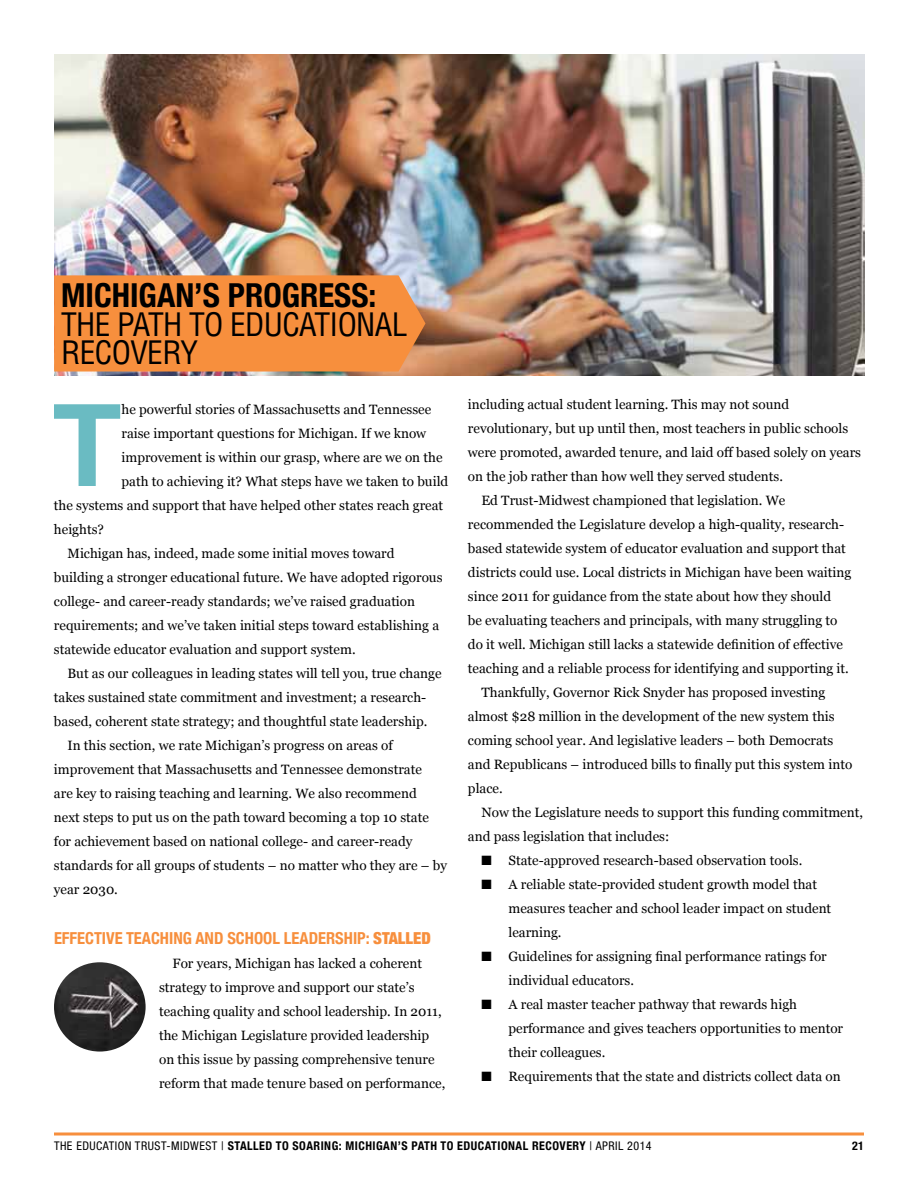
<style>
.page{position:relative;width:918px;height:1188px;background:#fff}
.page>*{position:absolute;margin:0;border:0;box-sizing:border-box;transform-origin:0 0}
.t1{font:700 113.55px "Helvetica";color:#6abbc2}
.t2{font:700 condensed 33px "Helvetica Neue";color:#000}
.t3{font:condensed 31.5px/28.5px "Helvetica LT Std";letter-spacing:-.02em;color:#000}
.t4{font:700 condensed 16.5px "Helvetica Neue";color:#f78f3d}
.t5{font:13.5px/24px "Georgia";color:#000}
.t6{font:700 condensed 12px "Helvetica Neue";letter-spacing:.04em;color:#000}
.s1{font-weight:900}
.s2{font-family:"Helvetica Neue LT Std";font-weight:400}
</style>
<div class="page">
<svg style="left:54px;top:1132px;width:810px;height:4px;background:#f8aa6d"></svg>
<img style="left:54px;top:54px;width:810px;height:322px">
<div style="left:54px;top:275px;width:372px;height:97px;background:#f78f3d"></div>
<img style="left:54px;top:962px;width:92px;height:90px">
<h2 class="t2" style="left:61px;top:268px;width:317px">MICHIGAN’S PROGRESS:</h2>
<h3 class="t3" style="left:61px;top:310px;width:348px">THE PATH TO EDUCATIONAL<br>RECOVERY</h3>
<h1 class="t1" style="left:52px;top:354px;width:71px">T</h1>
<p class="t5" style="left:122px;top:397px;width:311px">he powerful stories of Massachusetts and Tennessee</p>
<p class="t5" style="left:122px;top:421px;width:306px">raise important questions for Michigan. If we know</p>
<p class="t5" style="left:122px;top:445px;width:323px">improvement is within our grasp, where are we on the</p>
<p class="t5" style="left:122px;top:469px;width:328px">path to achieving it? What steps have we taken to build</p>
<p class="t5" style="left:54px;top:493px;width:391px">the systems and support that have helped other states reach great</p>
<p class="t5" style="left:54px;top:517px;width:52px">heights?</p>
<p class="t5" style="left:67px;top:541px;width:328px">Michigan has, indeed, made some initial moves toward</p>
<p class="t5" style="left:54px;top:565px;width:390px">building a stronger educational future. We have adopted rigorous</p>
<p class="t5" style="left:54px;top:589px;width:363px">college- and career-ready standards; we’ve raised graduation</p>
<p class="t5" style="left:54px;top:613px;width:387px">requirements; and we’ve taken initial steps toward establishing a</p>
<p class="t5" style="left:54px;top:637px;width:303px">statewide educator evaluation and support system.</p>
<p class="t5" style="left:67px;top:661px;width:376px">But as our colleagues in leading states will tell you, true change</p>
<p class="t5" style="left:54px;top:685px;width:374px">takes sustained state commitment and investment; a research-</p>
<p class="t5" style="left:54px;top:709px;width:375px">based, coherent state strategy; and thoughtful state leadership.</p>
<p class="t5" style="left:67px;top:733px;width:327px">In this section, we rate Michigan’s progress on areas of</p>
<p class="t5" style="left:54px;top:757px;width:369px">improvement that Massachusetts and Tennessee demonstrate</p>
<p class="t5" style="left:54px;top:781px;width:364px">are key to raising teaching and learning. We also recommend</p>
<p class="t5" style="left:54px;top:805px;width:376px">next steps to put us on the path toward becoming a top 10 state</p>
<p class="t5" style="left:54px;top:829px;width:360px">for achievement based on national college- and career-ready</p>
<p class="t5" style="left:54px;top:853px;width:395px">standards for all groups of students – no matter who they are – by</p>
<p class="t5" style="left:54px;top:877px;width:65px">year 2030.</p>
<p class="t4" style="left:54px;top:924px;width:338px">EFFECTIVE TEACHING AND SCHOOL LEADERSHIP: <span class="s1">STALLED</span></p>
<p class="t5" style="left:159px;top:950px;width:288px;text-indent:14px">For years, Michigan has lacked a coherent strategy to improve and support our state’s teaching quality and school leadership. In 2011, the Michigan Legislature provided leadership on this issue by passing comprehensive tenure reform that made tenure based on performance,</p>
<p class="t5" style="left:468px;top:392px;width:323px">including actual student learning. This may not sound</p>
<p class="t5" style="left:468px;top:416px;width:382px">revolutionary, but up until then, most teachers in public schools</p>
<p class="t5" style="left:468px;top:440px;width:395px">were promoted, awarded tenure, and laid off based solely on years</p>
<p class="t5" style="left:468px;top:464px;width:317px">on the job rather than how well they served students.</p>
<p class="t5" style="left:481px;top:488px;width:305px">Ed Trust-Midwest championed that legislation. We</p>
<p class="t5" style="left:468px;top:512px;width:378px">recommended the Legislature develop a high-quality, research-</p>
<p class="t5" style="left:468px;top:536px;width:379px">based statewide system of educator evaluation and support that</p>
<p class="t5" style="left:468px;top:560px;width:385px">districts could use. Local districts in Michigan have been waiting</p>
<p class="t5" style="left:468px;top:584px;width:365px">since 2011 for guidance from the state about how they should</p>
<p class="t5" style="left:468px;top:608px;width:371px">be evaluating teachers and principals, with many struggling to</p>
<p class="t5" style="left:468px;top:632px;width:376px">do it well. Michigan still lacks a statewide definition of effective</p>
<p class="t5" style="left:468px;top:656px;width:382px">teaching and a reliable process for identifying and supporting it.</p>
<p class="t5" style="left:481px;top:680px;width:345px">Thankfully, Governor Rick Snyder has proposed investing</p>
<p class="t5" style="left:468px;top:704px;width:368px">almost $28 million in the development of the new system this</p>
<p class="t5" style="left:468px;top:728px;width:367px">coming school year. And legislative leaders – both Democrats</p>
<p class="t5" style="left:468px;top:752px;width:386px">and Republicans – introduced bills to finally put this system into</p>
<p class="t5" style="left:468px;top:776px;width:36px">place.</p>
<p class="t5" style="left:481px;top:800px;width:383px">Now the Legislature needs to support this funding commitment,</p>
<p class="t5" style="left:468px;top:824px;width:203px">and pass legislation that includes:</p>
<p class="t5" style="left:481px;top:848px;width:322px">■ State-approved research-based observation tools.</p>
<p class="t5" style="left:508px;top:872px;width:324px;text-indent:-27px">■ A reliable state-provided student growth model that measures teacher and school leader impact on student learning.</p>
<p class="t5" style="left:508px;top:944px;width:320px;text-indent:-27px">■ Guidelines for assigning final performance ratings for individual educators.</p>
<p class="t5" style="left:508px;top:992px;width:336px;text-indent:-27px">■ A real master teacher pathway that rewards high performance and gives teachers opportunities to mentor their colleagues.</p>
<p class="t5" style="left:481px;top:1064px;width:361px">■ Requirements that the state and districts collect data on</p>
<p class="t6" style="left:54px;top:1136px;width:599px"><span class="s2">THE EDUCATION TRUST-MIDWEST |</span> STALLED TO SOARING: MICHIGAN’S PATH TO EDUCATIONAL RECOVERY <span class="s2">| APRIL 2014</span></p>
<p class="t6" style="left:852px;top:1136px;width:13px">21</p>
</div>
